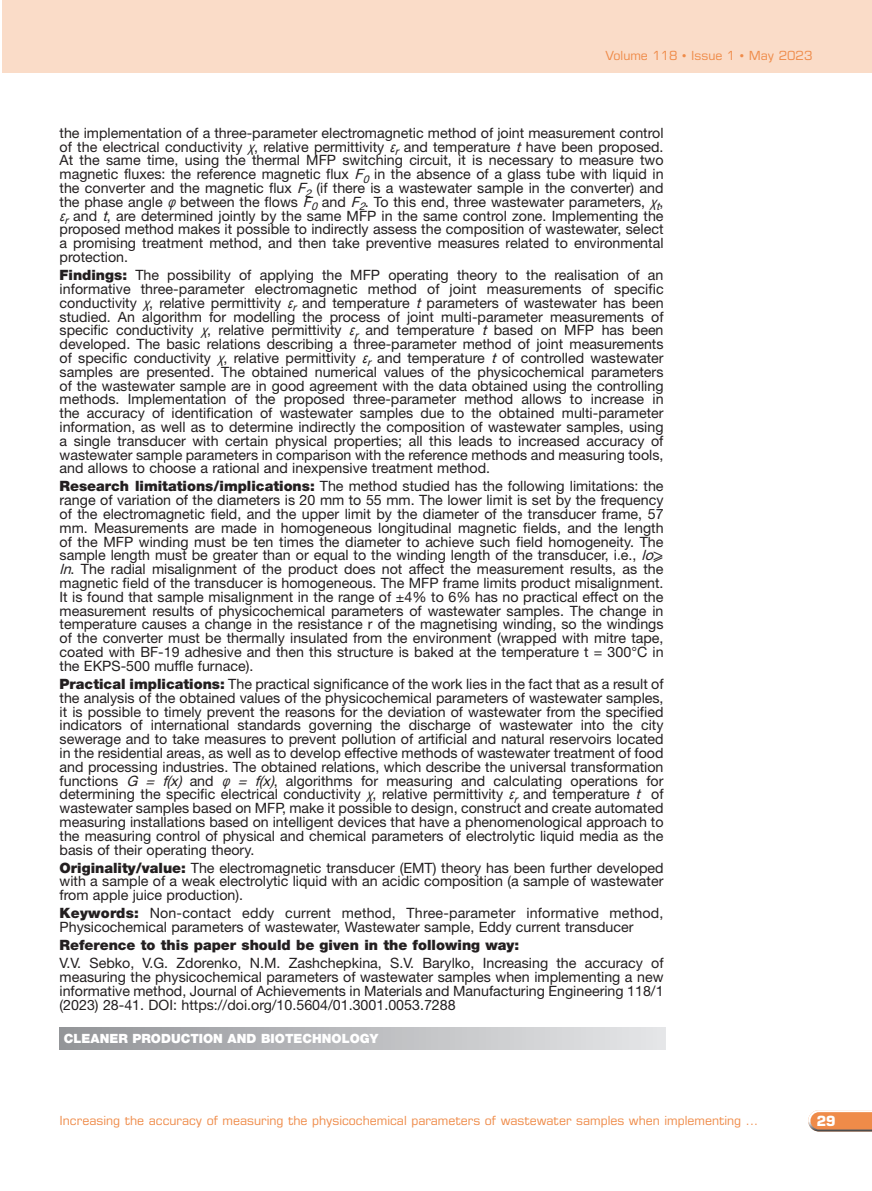
<style>
.page{position:relative;width:872px;height:1191px;background:#fff}
.page>*{position:absolute;margin:0;border:0;box-sizing:border-box;transform-origin:0 0}
.tekst_abstraktu{font:14.25px/13.8px "Helvetica Neue LT Pro";color:#231f20;text-align:justify}
.tekst_abstraktu-2{font:900 14.25px "Helvetica Neue LT Pro";color:#231f20}
.t1{font:700 14.1px "Eurostile LT Pro";color:#fff}
.t2{font:900 12.75px "Helvetica Neue LT Pro";color:#fff}
.t3{font:12.6px "Eurostile LT Pro";color:#ef8b49}
.s1{font-family:"Arial Narrow";font-style:italic}
.s2{font-style:italic}
.s3{font-weight:900}
.s4{font-family:"Cambria Math"}
</style>
<div class="page">
<svg style="left:808px;top:1110px;width:64px;height:21px"></svg>
<div style="left:2px;top:0;width:870px;height:72px;background:#fadcc8"></div>
<div style="left:60px;top:1027px;width:605px;height:22px;background:linear-gradient(to right,#939498,#e5e6e8)"></div>
<p class="t3" style="left:605px;top:48px;width:208px">Volume 118 • Issue 1 • May 2023</p>
<p class="tekst_abstraktu" style="left:60px;top:125px;width:605px">the implementation of a three-parameter electromagnetic method of joint measurement control of the electrical conductivity <span class="s1">χ</span>, relative permittivity <span class="s1">ε</span><sub>r</sub> and temperature <span class="s2">t</span>have been proposed.<br>At the same time, using the thermal MFP switching circuit, it is necessary to measure two magnetic fluxes: the reference magnetic flux <span class="s2">F</span><sub>0</sub> in the absence of a glass tube with liquid in the converter and the magnetic flux <span class="s2">F</span><sub>2</sub> (if there is a wastewater sample in the converter) and the phase angle <span class="s1">φ</span>between the flows <span class="s2">F</span><sub>0</sub> and <span class="s2">F</span><sub>2</sub>. To this end, three wastewater parameters, <span class="s1">χ</span><sub>t</sub>, <span class="s1">ε</span><sub>r</sub> and <span class="s2">t</span>, are determined jointly by the same MFP in the same control zone. Implementing the proposed method makes it possible to indirectly assess the composition of wastewater, select a promising treatment method, and then take preventive measures related to environmental protection.</p>
<p class="tekst_abstraktu" style="left:60px;top:268px;width:605px"><span class="s3">Findings:</span> The possibility of applying the MFP operating theory to the realisation of an informative three-parameter electromagnetic method of joint measurements of specific conductivity <span class="s1">χ</span>, relative permittivity <span class="s1">ε</span><sub>r</sub> and temperature <span class="s2">t</span> parameters of wastewater has been studied. An algorithm for modelling the process of joint multi-parameter measurements of specific conductivity <span class="s1">χ</span>, relative permittivity <span class="s1">ε</span><sub>r</sub> and temperature <span class="s2">t</span> based on MFP has been developed. The basic relations describing a three-parameter method of joint measurements of specific conductivity <span class="s1">χ</span>, relative permittivity <span class="s1">ε</span><sub>r</sub> and temperature <span class="s2">t</span> of controlled wastewater samples are presented. The obtained numerical values of the physicochemical parameters of the wastewater sample are in good agreement with the data obtained using the controlling methods. Implementation of the proposed three-parameter method allows to increase in the accuracy of identification of wastewater samples due to the obtained multi-parameter information, as well as to determine indirectly the composition of wastewater samples, using a single transducer with certain physical properties; all this leads to increased accuracy of wastewater sample parameters in comparison with the reference methods and measuring tools, and allows to choose a rational and inexpensive treatment method.</p>
<p class="tekst_abstraktu" style="left:60px;top:479px;width:605px"><span class="s3">Research limitations/implications:</span> The method studied has the following limitations: the range of variation of the diameters is 20 mm to 55 mm. The lower limit is set by the frequency of the electromagnetic field, and the upper limit by the diameter of the transducer frame, 57 mm. Measurements are made in homogeneous longitudinal magnetic fields, and the length of the MFP winding must be ten times the diameter to achieve such field homogeneity. The sample length must be greater than or equal to the winding length of the transducer, i.e., <span class="s2">lo</span><span class="s4">⩾ </span><span class="s2">ln</span>. The radial misalignment of the product does not affect the measurement results, as the magnetic field of the transducer is homogeneous. The MFP frame limits product misalignment.<br>It is found that sample misalignment in the range of ±4% to 6% has no practical effect on the measurement results of physicochemical parameters of wastewater samples. The change in temperature causes a change in the resistance r of the magnetising winding, so the windings of the converter must be thermally insulated from the environment (wrapped with mitre tape, coated with BF-19 adhesive and then this structure is baked at the temperature t = 300°C in the EKPS-500 muffle furnace).</p>
<p class="tekst_abstraktu" style="left:60px;top:676px;width:605px"><span class="s3">Practical implications:</span> The practical significance of the work lies in the fact that as a result of the analysis of the obtained values of the physicochemical parameters of wastewater samples, it is possible to timely prevent the reasons for the deviation of wastewater from the specified indicators of international standards governing the discharge of wastewater into the city sewerage and to take measures to prevent pollution of artificial and natural reservoirs located in the residential areas, as well as to develop effective methods of wastewater treatment of food and processing industries. The obtained relations, which describe the universal transformation functions <span class="s2">G = f(x)</span> and <span class="s1">φ</span> <span class="s2">= f(x)</span>, algorithms for measuring and calculating operations for determining the specific electrical conductivity <span class="s1">χ</span>, relative permittivity <span class="s1">ε</span><sub>r</sub> and temperature <span class="s2">t</span> of wastewater samples based on MFP, make it possible to design, construct and create automated measuring installations based on intelligent devices that have a phenomenological approach to the measuring control of physical and chemical parameters of electrolytic liquid media as the basis of their operating theory.</p>
<p class="tekst_abstraktu" style="left:60px;top:860px;width:605px"><span class="s3">Originality/value:</span> The electromagnetic transducer (EMT) theory has been further developed with a sample of a weak electrolytic liquid with an acidic composition (a sample of wastewater from apple juice production).</p>
<p class="tekst_abstraktu" style="left:60px;top:906px;width:605px"><span class="s3">Keywords:</span> Non-contact eddy current method, Three-parameter informative method,<br>Physicochemical parameters of wastewater, Wastewater sample, Eddy current transducer</p>
<p class="tekst_abstraktu-2" style="left:60px;top:936px;width:461px">Reference to this paper should be given in the following way:</p>
<p class="tekst_abstraktu" style="left:60px;top:956px;width:605px">V.V. Sebko, V.G. Zdorenko, N.M. Zashchepkina, S.V. Barylko, Increasing the accuracy of measuring the physicochemical parameters of wastewater samples when implementing a new informative method, Journal of Achievements in Materials and Manufacturing Engineering 118/1 (2023) 28-41. DOI: https://doi.org/10.5604/01.3001.0053.7288</p>
<p class="t2" style="left:64px;top:1030px;width:316px">CLEANER PRODUCTION AND BIOTECHNOLOGY</p>
<p class="t3" style="left:60px;top:1113px;width:700px">Increasing the accuracy of measuring the physicochemical parameters of wastewater samples when implementing ...</p>
<p class="t1" style="left:816px;top:1112px;width:20px">29</p>
</div>
